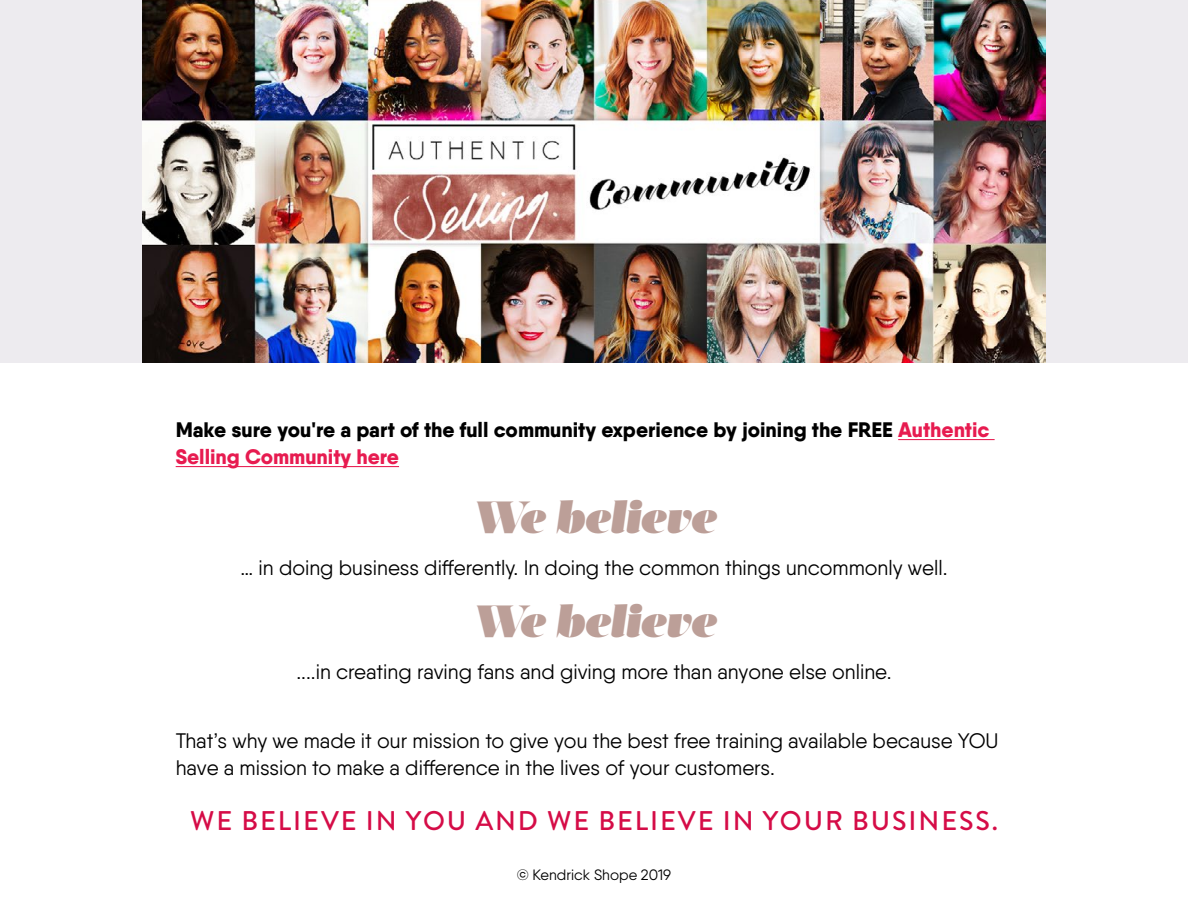
<style>
.page{position:relative;width:1188px;height:918px;background:#fff}
.page>*{position:absolute;margin:0;border:0;box-sizing:border-box;transform-origin:0 0}
.t1{font:italic 45px "Acta Poster";letter-spacing:-.01em;color:#bc9f98}
.t2{font:500 27px "Brandon Grotesque";letter-spacing:.07em;color:#d50c47}
.t3{font:21px/27px "Qanelas";color:#000}
.t4{font:800 21px/27px "Qanelas";color:#000}
.t5{font:15px "Qanelas";color:#000}
.s1{color:#e71b50}
</style>
<div class="page">
<div style="left:0;top:0;width:1188px;height:363px;background:#edebef"></div>
<hr style="left:898px;top:439px;width:97px;height:1px;background:#e71b50">
<hr style="left:176px;top:466px;width:223px;height:1px;background:#e71b50">
<img style="left:142px;top:0;width:903px;height:363px">
<p class="t4" style="left:176px;top:416px;width:815px">Make sure you're a part of the full community experience by joining the FREE <span class="s1">Authentic<br>Selling Community here</span></p>
<h1 class="t1" style="left:472px;top:490px;width:245px">We believe</h1>
<p class="t3" style="left:241px;top:554px;width:708px">… in doing business differently. In doing the common things uncommonly well.</p>
<h1 class="t1" style="left:472px;top:593px;width:245px">We believe</h1>
<p class="t3" style="left:296px;top:658px;width:597px">....in creating raving fans and giving more than anyone else online.</p>
<p class="t3" style="left:176px;top:727px;width:824px">That’s why we made it our mission to give you the best free training available because YOU have a mission to make a difference in the lives of your customers.</p>
<p class="t2" style="left:190px;top:802px;width:809px">WE BELIEVE IN YOU AND WE BELIEVE IN YOUR BUSINESS.</p>
<p class="t5" style="left:517px;top:866px;width:156px">© Kendrick Shope 2019</p>
</div>
